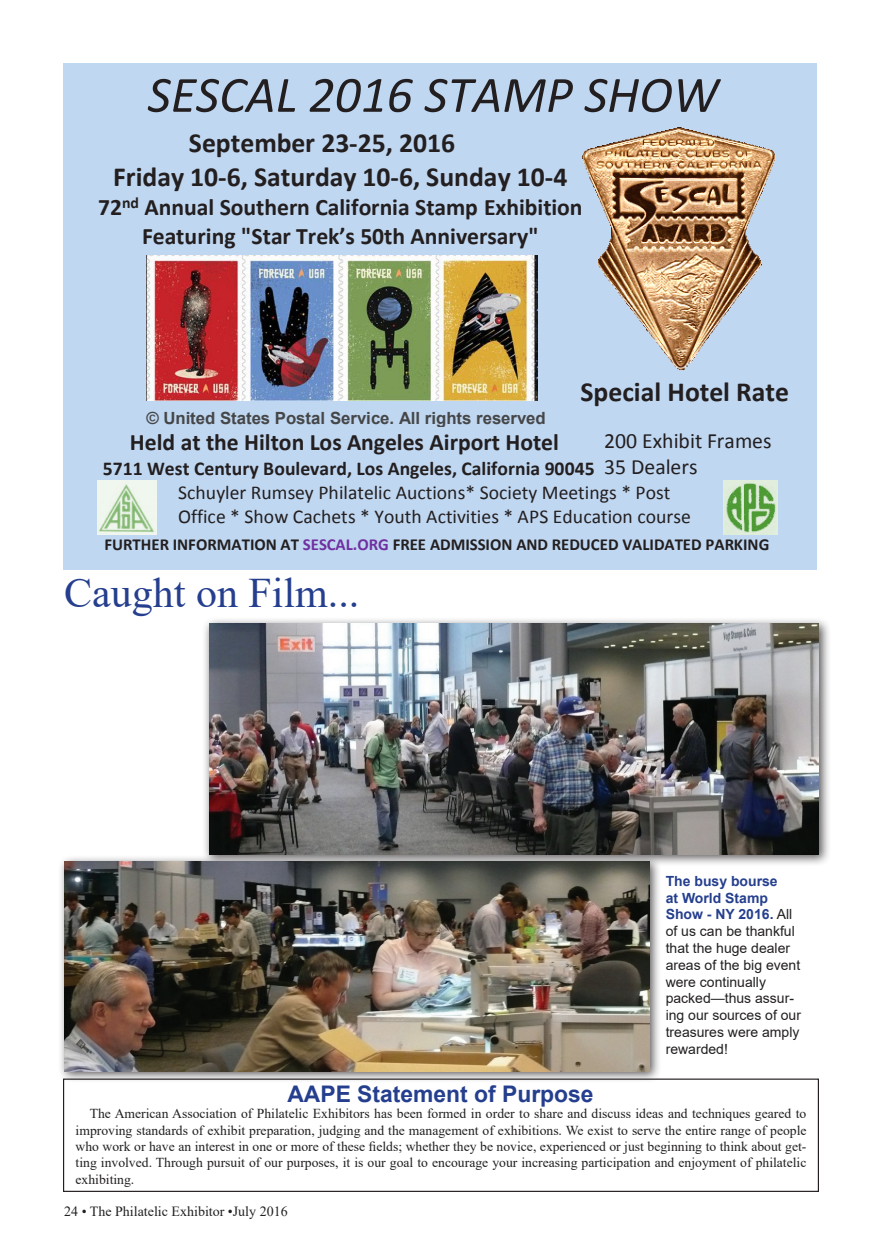
<style>
.page{position:relative;width:882px;height:1260px;background:#fff}
.page>*{position:absolute;margin:0;border:0;box-sizing:border-box;transform-origin:0 0}
.t1{font:italic 51.27px "Calibri";color:#231f20}
.t2{font:42px "Times New Roman";color:#253f8e}
.t3{font:700 27.65px/33.8px "Calibri";color:#231f20}
.t4{font:700 23.62px/28.9px "Calibri";color:#231f20;text-align:center}
.t5{font:700 22.93px "Arial";color:#253f8e}
.t6{font:21.7px "Calibri";color:#231f20}
.t7{font:19.6px/24.2px "Calibri";color:#231f20}
.t8{font:700 16.8px "Calibri";color:#231f20}
.t9{font:700 16.8px "Arial";letter-spacing:-.005em;color:#454647}
.t10{font:14px/16.8px "Arial";color:#231f20}
.t11{font:14px "Times New Roman";color:#231f20}
.t12{font:13.65px/16.4px "Times New Roman";color:#231f20;text-align:justify}
.s1{font-weight:700}
.s2{font-size:21.7px}
.s3{color:#7030a0}
.s4{font-weight:700;color:#253f8e}
</style>
<div class="page">
<div style="left:63px;top:1079px;width:756px;height:113px;border:1px solid #231f20"></div>
<div style="left:63px;top:63px;width:753px;height:63px;background:#c0d7f1"></div>
<div style="left:63px;top:126px;width:531px;height:129px;background:#c0d7f1"></div>
<div style="left:594px;top:126px;width:222px;height:129px;background:#c0d7f1"></div>
<div style="left:63px;top:255px;width:753px;height:172px;background:#c0d7f1"></div>
<div style="left:63px;top:427px;width:531px;height:53px;background:#c0d7f1"></div>
<div style="left:594px;top:427px;width:222px;height:53px;background:#c0d7f1"></div>
<div style="left:63px;top:480px;width:105px;height:54px;background:#c0d7f1"></div>
<div style="left:168px;top:480px;width:541px;height:54px;background:#c0d7f1"></div>
<div style="left:709px;top:480px;width:107px;height:54px;background:#c0d7f1"></div>
<div style="left:63px;top:534px;width:753px;height:36px;background:#c0d7f1"></div>
<img style="left:147px;top:255px;width:390px;height:146px">
<img style="left:98px;top:480px;width:58px;height:54px">
<img style="left:724px;top:480px;width:53px;height:54px">
<img style="left:582px;top:128px;width:193px;height:243px">
<div style="left:202px;top:617px;width:629px;height:250px;background:#231f20;opacity:.75"></div>
<img style="left:209px;top:624px;width:610px;height:231px">
<div style="left:57px;top:855px;width:604px;height:229px;background:#231f20;opacity:.75"></div>
<img style="left:64px;top:862px;width:586px;height:209px">
<p class="t1" style="left:148px;top:63px;width:572px">SESCAL 2016 STAMP SHOW</p>
<p class="t3" style="left:113px;top:124px;width:456px;text-indent:76px">September 23-25, 2016<br>Friday 10-6, Saturday 10-6, Sunday 10-4</p>
<p class="t4" style="left:98px;top:192px;width:486px">72<sup>nd</sup> Annual Southern California Stamp Exhibition<br>Featuring "Star Trek’s 50th Anniversary"</p>
<p class="t3" style="left:581px;top:373px;width:210px">Special Hotel Rate</p>
<p class="t9" style="left:147px;top:406px;width:401px">© United States Postal Service. All rights reserved</p>
<p class="t4" style="left:130px;top:427px;width:431px">Held at the Hilton Los Angeles Airport Hotel</p>
<p class="t6" style="left:604px;top:427px;width:169px">200 Exhibit Frames</p>
<p class="t7" style="left:178px;top:456px;width:521px;text-indent:-75px"><span class="s1">5711 West Century Boulevard, Los Angeles, California 90045</span> <span class="s2">35 Dealers<br></span>Schuyler Rumsey Philatelic Auctions* Society Meetings * Post<br>Office * Show Cachets * Youth Activities * APS Education course</p>
<p class="t8" style="left:104px;top:534px;width:667px">FURTHER INFORMATION AT <span class="s3">SESCAL.ORG</span> FREE ADMISSION AND REDUCED VALIDATED PARKING</p>
<p class="t2" style="left:64px;top:563px;width:297px">Caught on Film...</p>
<p class="t5" style="left:287px;top:1077px;width:308px">AAPE Statement of Purpose</p>
<p class="t10" style="left:666px;top:872px;width:137px"><span class="s4">The busy bourse<br>at World Stamp<br>Show - NY 2016.</span> All of us can be thankful that the huge dealer areas of the big event were continually packed—thus assur&shy;ing our sources of our treasures were amply rewarded!</p>
<p class="t12" style="left:76px;top:1105px;width:732px;text-indent:14px">The American Association of Philatelic Exhibitors has been formed in order to share and discuss ideas and techniques geared to improving standards of exhibit preparation, judging and the management of exhibitions. We exist to serve the entire range of people who work or have an interest in one or more of these fields; whether they be novice, experienced or just beginning to think about get&shy;ting involved. Through pursuit of our purposes, it is our goal to encourage your increasing participation and enjoyment of philatelic exhibiting.</p>
<p class="t11" style="left:64px;top:1201px;width:225px">24 • The Philatelic Exhibitor •July 2016</p>
</div>
